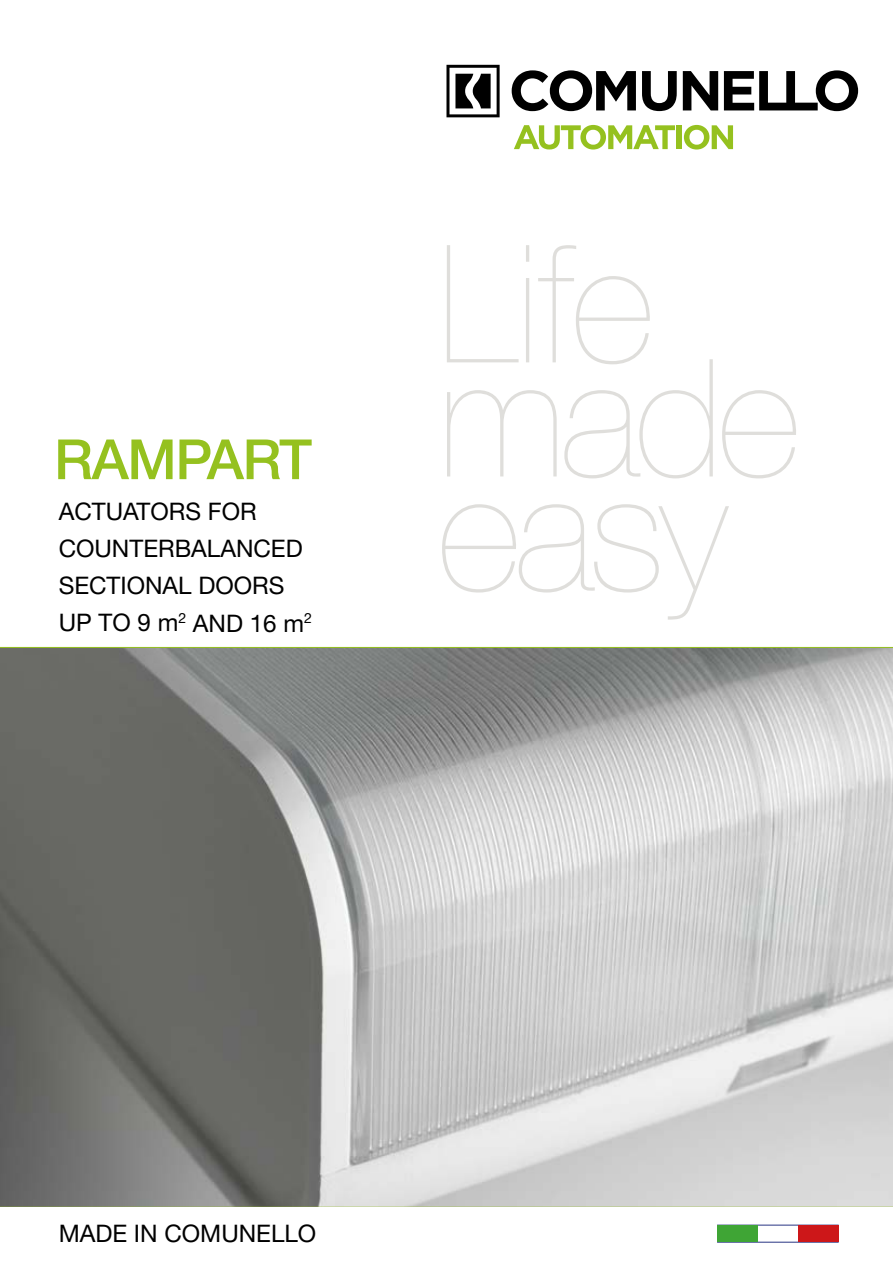
<style>
.page{position:relative;width:893px;height:1263px;background:#fff}
.page>*{position:absolute;margin:0;border:0;box-sizing:border-box;transform-origin:0 0}
.t1{font:200 164.1px "Helvetica Neue LT Std";letter-spacing:-.03em;color:#dfdedb}
.t2{font:500 55.5px "Helvetica Neue LT Std";letter-spacing:-.025em;color:#95c11f}
.t3{font:24.15px/37px "Helvetica Neue LT Std";color:#000}
</style>
<div class="page">
<img style="left:0;top:648px;width:893px;height:559px">
<hr style="left:0;top:647px;width:893px;height:1px;background:#95c11f">
<hr style="left:0;top:1207px;width:893px;height:1px;background:#95c11f">
<svg style="left:717px;top:1225px;width:81px;height:17px"></svg>
<div style="left:798px;top:1225px;width:40px;height:17px;background:#cd1719"></div>
<div style="left:718px;top:1225px;width:40px;height:17px;background:#3fa535"></div>
<svg style="left:512px;top:70px;width:124px;height:41px"></svg>
<svg style="left:642px;top:71px;width:35px;height:40px"></svg>
<svg style="left:683px;top:71px;width:35px;height:39px"></svg>
<svg style="left:724px;top:70px;width:134px;height:41px"></svg>
<svg style="left:446px;top:65px;width:54px;height:52px"></svg>
<svg style="left:514px;top:125px;width:161px;height:25px"></svg>
<div style="left:676px;top:125px;width:6px;height:24px;background:#95c11f"></div>
<svg style="left:684px;top:125px;width:49px;height:25px"></svg>
<h2 class="t2" style="left:54px;top:426px;width:260px">RAMPART</h2>
<p class="t3" style="left:59px;top:493px;width:255px">ACTUATORS FOR<br>COUNTERBALANCED<br>SECTIONAL DOORS<br>UP TO 9 m<sup>2</sup> AND 16 m<sup>2</sup></p>
<h1 class="t1" style="left:438px;top:210px;width:217px">Life</h1>
<h1 class="t1" style="left:438px;top:324px;width:364px">made</h1>
<h1 class="t1" style="left:438px;top:438px;width:291px">easy</h1>
<p class="t3" style="left:59px;top:1215px;width:259px">MADE IN COMUNELLO</p>
</div>
